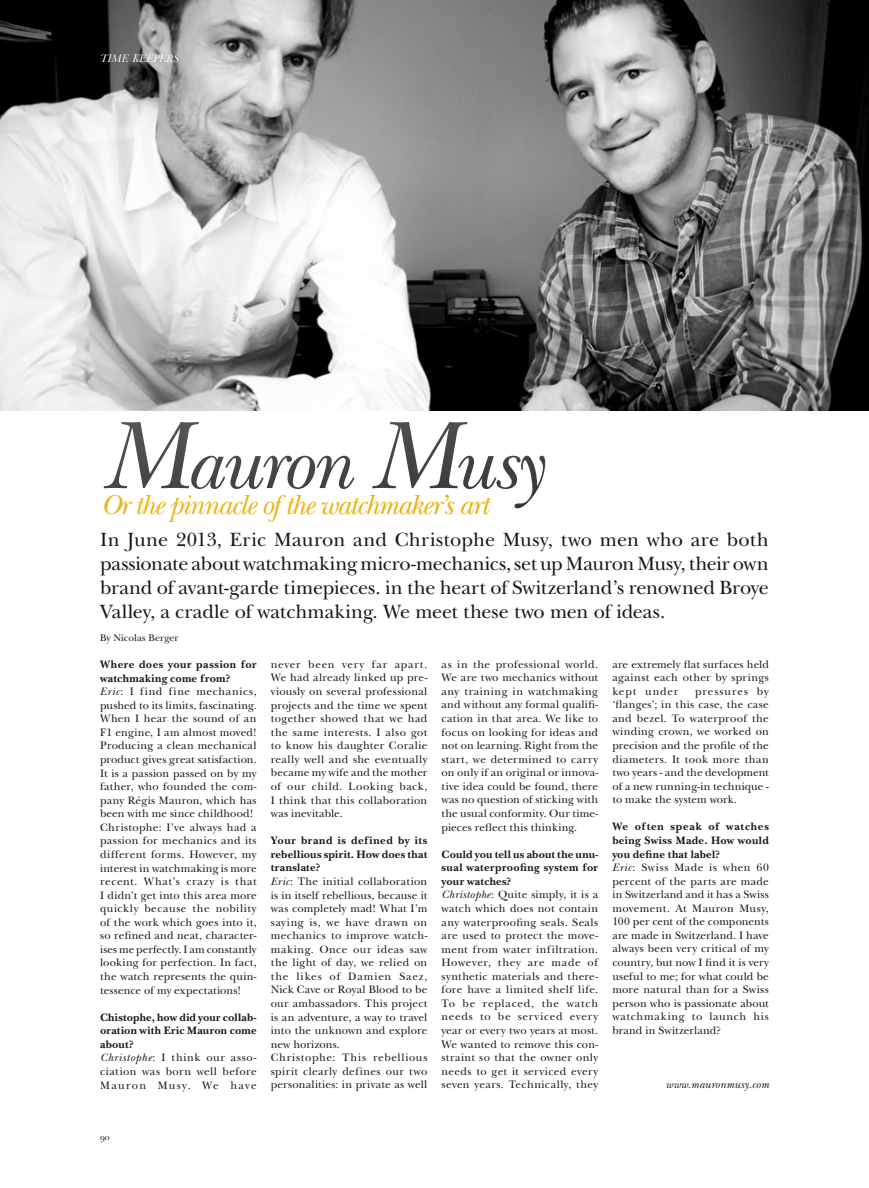
<style>
.page{position:relative;width:869px;height:1188px;background:#fff}
.page>*{position:absolute;margin:0;border:0;box-sizing:border-box;transform-origin:0 0}
.t1{font:italic 75px "New Baskerville Std";letter-spacing:-.03em;color:#2b2a29}
.t2{font:italic 28.75px "New Baskerville Std";letter-spacing:-.045em;color:#ebad00}
.t3{font:20px/24px "New Baskerville Std";letter-spacing:-.005em;color:#181716;text-align:justify}
.t4{font:italic 11.38px "Baskerville";color:#fff}
.t5{font:11.25px/13.5px "New Baskerville Std";letter-spacing:.025em;color:#181716}
.t6{font:700 11.25px/13.5px "New Baskerville Std";letter-spacing:.015em;color:#181716}
.t7{font:italic 11.25px "New Baskerville Std";letter-spacing:.01em;color:#181716}
.t8{font:10px "New Baskerville Std";letter-spacing:.005em;color:#181716}
.t9{font:8.75px "New Baskerville Std";color:#181716}
.s1{font-size:100px}
.s2{font-weight:700}
.s3{font-style:italic}
.s4{font-weight:400;font-style:italic}
.s5{font-weight:400}
</style>
<div class="page">
<img style="left:0;top:0;width:868px;height:410px">
<hr style="left:868px;top:0;width:1px;height:1187px;background:#000">
<p class="t4" style="left:100px;top:52px;width:80px">TIME KEEPERS</p>
<h1 class="t1" style="left:100px;top:420px;width:445px"><span class="s1">M</span>auron <span class="s1">M</span>usy</h1>
<h2 class="t2" style="left:100px;top:488px;width:390px">Or the pinnacle of the watchmaker’s art</h2>
<p class="t3" style="left:100px;top:527px;width:670px">In June 2013, Eric Mauron and Christophe Musy, two men who are both passionate about watchmaking micro-mechanics, set up Mauron Musy, their own brand of avant-garde timepieces. in the heart of Switzerland’s renowned Broye Valley, a cradle of watchmaking. We meet these two men of ideas.</p>
<p class="t8" style="left:100px;top:631px;width:80px">By Nicolas Berger</p>
<p class="t5" style="left:100px;top:657px;width:158px"><span class="s2">Where does your passion for watchmaking come from?<br></span><span class="s3">Eric</span>: I find fine mechanics, pushed to its limits, fascinating.<br>When I hear the sound of an<br>F1 engine, I am almost moved!<br>Producing a clean mechanical product gives great satisfaction.<br>It is a passion passed on by my father, who founded the com&shy;pany Régis Mauron, which has been with me since childhood!<br>Christophe: I’ve always had a passion for mechanics and its different forms. However, my interest in watchmaking is more recent. What’s crazy is that<br>I didn’t get into this area more quickly because the nobility of the work which goes into it, so refined and neat, character&shy;ises me perfectly. I am constantly looking for perfection. In fact, the watch represents the quin&shy;tessence of my expectations!</p>
<p class="t6" style="left:100px;top:1010px;width:158px">Chistophe, how did your collab&shy;oration with Eric Mauron come about?<br><span class="s4">Christophe</span><span class="s5">: I think our asso&shy;ciation was born well before<br>Mauron Musy. We have</span></p>
<p class="t5" style="left:271px;top:657px;width:158px;text-align:justify">never been very far apart.<br>We had already linked up pre&shy;viously on several professional projects and the time we spent together showed that we had the same interests. I also got to know his daughter Coralie really well and she eventually became my wife and the mother of our child. Looking back, I think that this collaboration was inevitable.</p>
<p class="t5" style="left:271px;top:833px;width:158px"><span class="s2">Your brand is defined by its rebellious spirit. How does that translate?<br></span><span class="s3">Eric</span>: The initial collaboration is in itself rebellious, because it was completely mad! What I’m saying is, we have drawn on mechanics to improve watch&shy;making. Once our ideas saw the light of day, we relied on the likes of Damien Saez,<br>Nick Cave or Royal Blood to be our ambassadors. This project is an adventure, a way to travel into the unknown and explore new horizons.<br>Christophe: This rebellious spirit clearly defines our two personalities: in private as well</p>
<p class="t5" style="left:441px;top:657px;width:158px;text-align:justify">as in the professional world.<br>We are two mechanics without any training in watchmaking and without any formal qualifi&shy;cation in that area. We like to focus on looking for ideas and not on learning. Right from the start, we determined to carry on only if an original or innova&shy;tive idea could be found, there was no question of sticking with the usual conformity. Our time&shy;pieces reflect this thinking.</p>
<p class="t5" style="left:441px;top:847px;width:158px"><span class="s2">Could you tell us about the unu&shy;sual waterproofing system for your watches?<br></span><span class="s3">Christophe</span>: Quite simply, it is a watch which does not contain any waterproofing seals. Seals are used to protect the move&shy;ment from water infiltration.<br>However, they are made of synthetic materials and there&shy;fore have a limited shelf life.<br>To be replaced, the watch needs to be serviced every year or every two years at most.<br>We wanted to remove this con&shy;straint so that the owner only needs to get it serviced every seven years. Technically, they</p>
<p class="t5" style="left:612px;top:657px;width:158px;text-align:justify">are extremely flat surfaces held against each other by springs kept under</p>
<p class="t5" style="left:612px;top:684px;width:158px;text-align:justify;text-indent:83px">pressures by ‘flanges’; in this case, the case and bezel. To waterproof the winding crown, we worked on precision and the profile of the diameters. It took more than two years - and the development of a new running-in technique - to make the system work.</p>
<p class="t5" style="left:612px;top:819px;width:158px"><span class="s2">We often speak of watches being Swiss Made. How would you define that label?<br></span><span class="s3">Eric</span>: Swiss Made is when 60 percent of the parts are made in Switzerland and it has a Swiss movement. At Mauron Musy,<br>100 per cent of the components are made in Switzerland. I have always been very critical of my country, but now I find it is very useful to me; for what could be more natural than for a Swiss person who is passionate about watchmaking to launch his brand in Switzerland?</p>
<p class="t7" style="left:665px;top:1077px;width:104px">www.mauronmusy.com</p>
<p class="t9" style="left:100px;top:1131px;width:11px">90</p>
</div>
